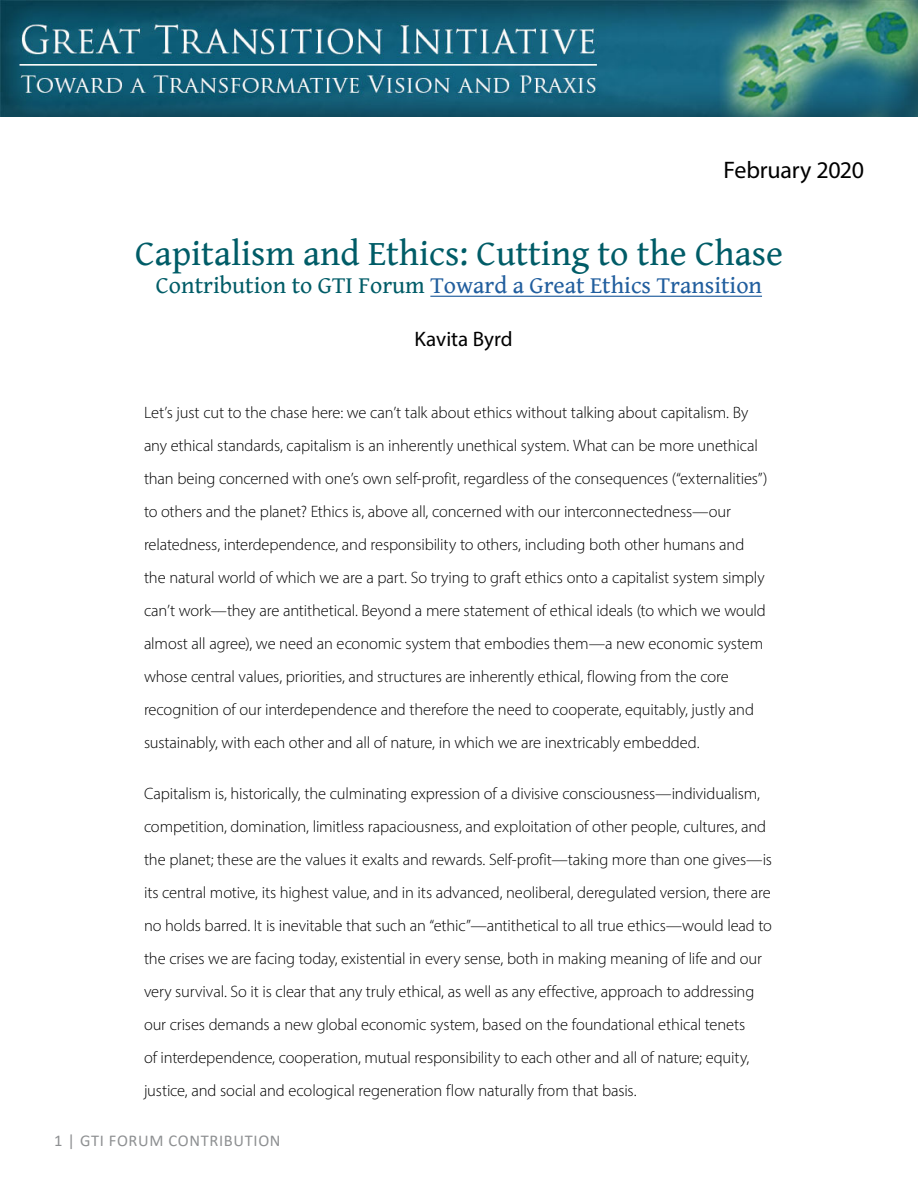
<style>
.page{position:relative;width:918px;height:1188px;background:#fff}
.page>*{position:absolute;margin:0;border:0;box-sizing:border-box;transform-origin:0 0}
.t1{font:36px "Gentium Book Basic";color:#005c67}
.t2{font:24px "Gentium Book Basic";color:#215e9e}
.t3{font:24px "Myriad Pro";letter-spacing:-.01em;color:#000}
.t4{font:21px "Myriad Pro";color:#000}
.t5{font:300 16.5px/33px "Myriad Pro";letter-spacing:-.01em;color:#000}
.t6{font:16.5px "Calibri";letter-spacing:.04em;color:#8e9092}
.s1{color:#005c67}
</style>
<div class="page">
<img style="left:0;top:1px;width:918px;height:116px">
<hr style="left:430px;top:296px;width:332px;height:1px;background:#215e9e">
<h2 class="t3" style="left:723px;top:155px;width:142px">February 2020</h2>
<h1 class="t1" style="left:135px;top:226px;width:649px">Capitalism and Ethics: Cutting to the Chase</h1>
<h2 class="t2" style="left:156px;top:268px;width:608px"><span class="s1">Contribution to GTI Forum</span> Toward a Great Ethics Transition</h2>
<p class="t4" style="left:415px;top:326px;width:100px">Kavita Byrd</p>
<p class="t5" style="left:144px;top:396px;width:625px">Let’s just cut to the chase here: we can’t talk about ethics without talking about capitalism. By any ethical standards, capitalism is an inherently unethical system. What can be more unethical than being concerned with one’s own self-profit, regardless of the consequences (“externalities”) to others and the planet? Ethics is, above all, concerned with our interconnectedness—our relatedness, interdependence, and responsibility to others, including both other humans and the natural world of which we are a part. So trying to graft ethics onto a capitalist system simply can’t work—they are antithetical. Beyond a mere statement of ethical ideals (to which we would almost all agree), we need an economic system that embodies them—a new economic system whose central values, priorities, and structures are inherently ethical, flowing from the core recognition of our interdependence and therefore the need to cooperate, equitably, justly and sustainably, with each other and all of nature, in which we are inextricably embedded.</p>
<p class="t5" style="left:144px;top:777px;width:630px">Capitalism is, historically, the culminating expression of a divisive consciousness—individualism, competition, domination, limitless rapaciousness, and exploitation of other people, cultures, and the planet; these are the values it exalts and rewards. Self-profit—taking more than one gives—is its central motive, its highest value, and in its advanced, neoliberal, deregulated version, there are no holds barred. It is inevitable that such an “ethic”—antithetical to all true ethics—would lead to the crises we are facing today, existential in every sense, both in making meaning of life and our very survival. So it is clear that any truly ethical, as well as any effective, approach to addressing our crises demands a new global economic system, based on the foundational ethical tenets<br>of interdependence, cooperation, mutual responsibility to each other and all of nature; equity, justice, and social and ecological regeneration flow naturally from that basis.</p>
<p class="t6" style="left:54px;top:1129px;width:228px">1 | GTI FORUM CONTRIBUTION</p>
</div>
